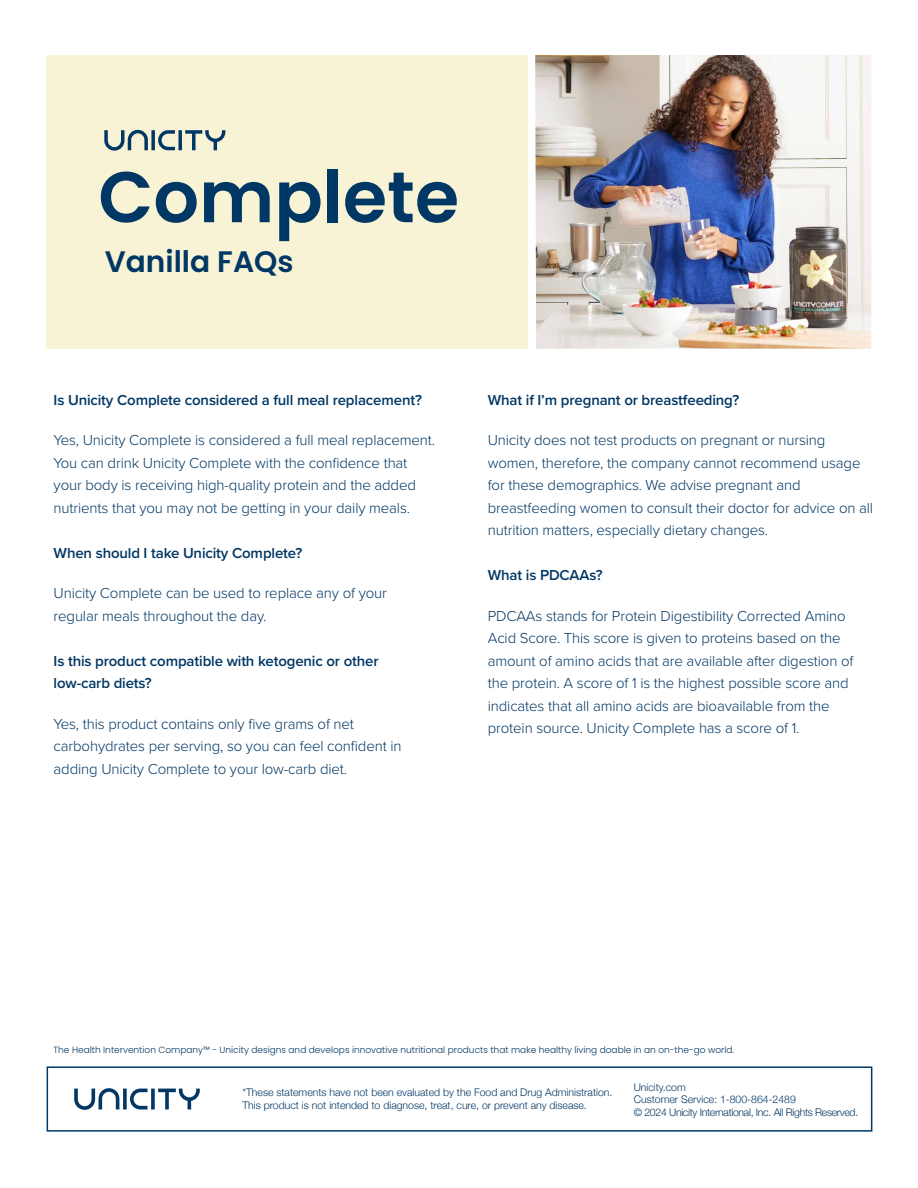
<style>
.page{position:relative;width:918px;height:1188px;background:#fff}
.page>*{position:absolute;margin:0;border:0;box-sizing:border-box;transform-origin:0 0}
.t1{font:600 71.7px "Poppins";color:#003764}
.t2{font:600 29.55px "Poppins";color:#003764}
.t3{font:300 15px/22.5px "Proxima Nova";letter-spacing:-.01em;color:#003764}
.t4{font:600 15px/22.5px "Proxima Nova";letter-spacing:-.01em;color:#003764}
.t5{font:300 10.5px/12.6px "Helvetica Neue";color:#003764}
.t6{font:300 10.5px/12.6px "Helvetica Neue";letter-spacing:-.03em;color:#003764}
.t7{font:300 9px "Poppins";color:#003764}
</style>
<div class="page">
<div style="left:47px;top:1066px;width:825px;height:66px;border:2px solid #003764"></div>
<svg style="left:74px;top:1088px;width:126px;height:22px"></svg>
<div style="left:47px;top:55px;width:481px;height:294px;background:#f8f3d5"></div>
<svg style="left:104px;top:130px;width:121px;height:21px"></svg>
<img style="left:535px;top:55px;width:336px;height:294px">
<h1 class="t1" style="left:98px;top:156px;width:362px">Complete</h1>
<h2 class="t2" style="left:105px;top:244px;width:190px">Vanilla FAQs</h2>
<p class="t4" style="left:54px;top:388px;width:370px">Is Unicity Complete considered a full meal replacement?</p>
<p class="t3" style="left:54px;top:428px;width:383px">Yes, Unicity Complete is considered a full meal replacement.<br>You can drink Unicity Complete with the confidence that your body is receiving high-quality protein and the added nutrients that you may not be getting in your daily meals.</p>
<p class="t4" style="left:54px;top:541px;width:250px">When should I take Unicity Complete?</p>
<p class="t3" style="left:54px;top:581px;width:335px">Unicity Complete can be used to replace any of your regular meals throughout the day.</p>
<p class="t4" style="left:54px;top:649px;width:327px">Is this product compatible with ketogenic or other low-carb diets?</p>
<p class="t3" style="left:54px;top:712px;width:350px">Yes, this product contains only five grams of net carbohydrates per serving, so you can feel confident in adding Unicity Complete to your low-carb diet.</p>
<p class="t4" style="left:488px;top:388px;width:253px">What if I’m pregnant or breastfeeding?</p>
<p class="t3" style="left:488px;top:428px;width:387px">Unicity does not test products on pregnant or nursing women, therefore, the company cannot recommend usage for these demographics. We advise pregnant and breastfeeding women to consult their doctor for advice on all nutrition matters, especially dietary changes.</p>
<p class="t4" style="left:488px;top:564px;width:116px">What is PDCAAs?</p>
<p class="t3" style="left:488px;top:604px;width:367px">PDCAAs stands for Protein Digestibility Corrected Amino Acid Score. This score is given to proteins based on the amount of amino acids that are available after digestion of the protein. A score of 1 is the highest possible score and indicates that all amino acids are bioavailable from the protein source. Unicity Complete has a score of 1.</p>
<p class="t7" style="left:54px;top:1044px;width:682px">The Health Intervention Company™ - Unicity designs and develops innovative nutritional products that make healthy living doable in an on-the-go world.</p>
<p class="t5" style="left:242px;top:1085px;width:372px">*These statements have not been evaluated by the Food and Drug Administration.<br>This product is not intended to diagnose, treat, cure, or prevent any disease.</p>
<p class="t6" style="left:634px;top:1080px;width:226px">Unicity.com<br>Customer Service: 1-800-864-2489<br>© 2024 Unicity International, Inc. All Rights Reserved.</p>
</div>
